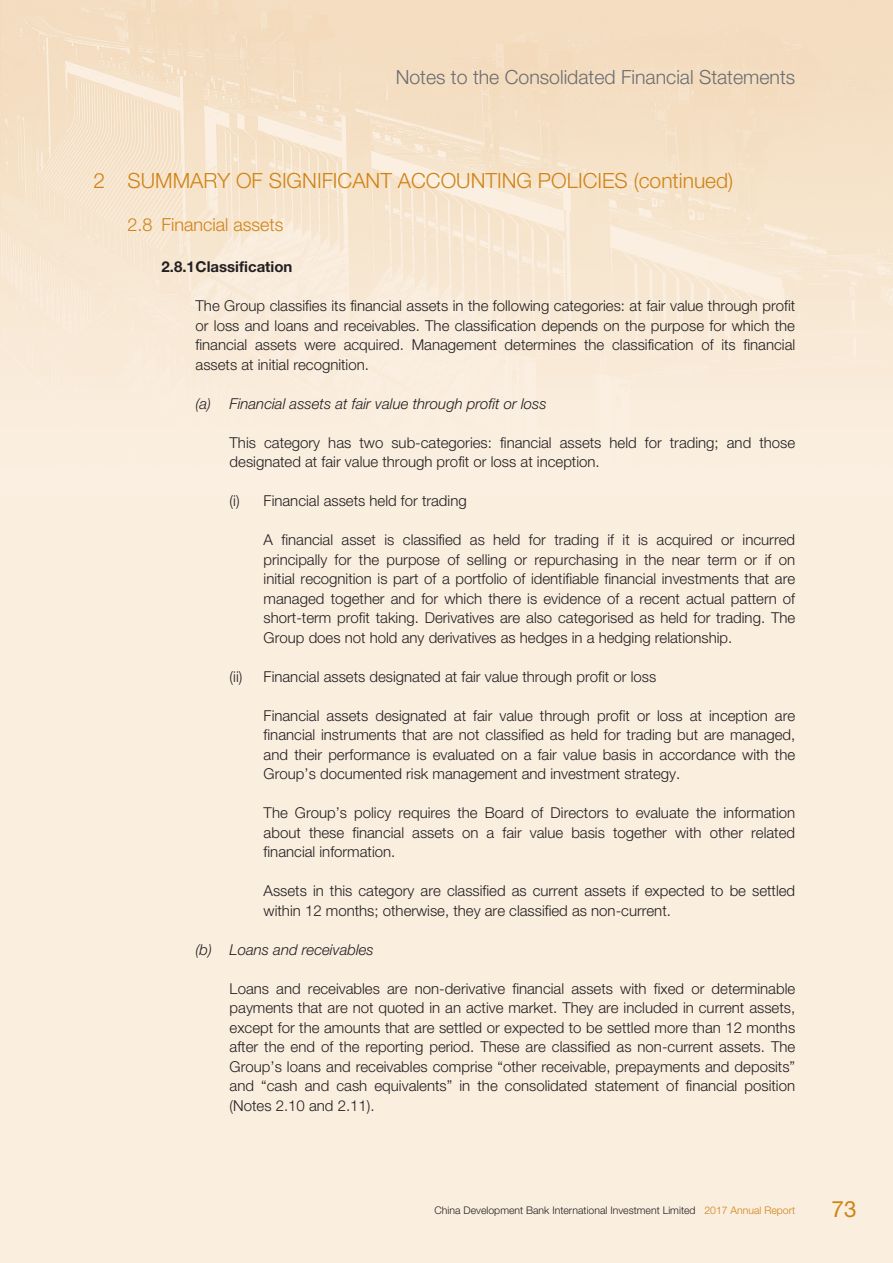
<style>
.page{position:relative;width:893px;height:1263px;background:#faeedf}
.page>*{position:absolute;margin:0;border:0;box-sizing:border-box;transform-origin:0 0}
.t1{font:22.5px "Helvetica Neue LT Std";color:#d08315}
.t2{font:300 21px "Helvetica Neue LT Std";color:#d08315}
.t3{font:300 19.5px "Helvetica Neue LT Std";color:#6c6d70}
.t4{font:300 18px "Helvetica Neue LT Std";color:#d08315}
.t5{font:300 15px/19.5px "Helvetica Neue LT Std";color:#231f20;text-align:justify}
.t6{font:italic 300 15px "Helvetica Neue LT Std";color:#231f20}
.t7{font:700 15px "Helvetica Neue LT Std";color:#231f20}
.t8{font:300 10.5px "Helvetica Neue LT Std";color:#231f20}
.s1{color:#d08315}
</style>
<div class="page">
<img style="left:0;top:0;width:893px;height:322px">
<h3 class="t3" style="left:396px;top:65px;width:401px">Notes to the Consolidated Financial Statements</h3>
<h2 class="t2" style="left:94px;top:167px;width:63px">2 Summary</h2>
<h2 class="t2" style="left:236px;top:167px;width:45px">of significant</h2>
<h2 class="t2" style="left:398px;top:167px;width:15px">accounting</h2>
<h2 class="t2" style="left:538px;top:167px;width:12px">policies</h2>
<h2 class="t2" style="left:634px;top:167px;width:101px">(continued)</h2>
<p class="t4" style="left:128px;top:214px;width:158px">2.8 Financial assets</p>
<p class="t7" style="left:162px;top:257px;width:132px">2.8.1Classification</p>
<p class="t5" style="left:196px;top:296px;width:601px">The Group classifies its financial assets in the following categories: at fair value through profit or loss and loans and receivables. The classification depends on the purpose for which the financial assets were acquired. Management determines the classification of its financial assets at initial recognition.</p>
<p class="t6" style="left:196px;top:394px;width:353px">(a) Financial assets at fair value through profit or loss</p>
<p class="t5" style="left:230px;top:432px;width:567px">This category has two sub-categories: financial assets held for trading; and those designated at fair value through profit or loss at inception.</p>
<p class="t5" style="left:230px;top:491px;width:239px">(i) Financial assets held for trading</p>
<p class="t5" style="left:264px;top:530px;width:533px">A financial asset is classified as held for trading if it is acquired or incurred principally for the purpose of selling or repurchasing in the near term or if on initial recognition is part of a portfolio of identifiable financial investments that are managed together and for which there is evidence of a recent actual pattern of short-term profit taking. Derivatives are also categorised as held for trading. The Group does not hold any derivatives as hedges in a hedging relationship.</p>
<p class="t5" style="left:230px;top:666px;width:428px">(ii) Financial assets designated at fair value through profit or loss</p>
<p class="t5" style="left:264px;top:705px;width:533px">Financial assets designated at fair value through profit or loss at inception are financial instruments that are not classified as held for trading but are managed, and their performance is evaluated on a fair value basis in accordance with the Group’s documented risk management and investment strategy.</p>
<p class="t5" style="left:264px;top:803px;width:533px">The Group’s policy requires the Board of Directors to evaluate the information about these financial assets on a fair value basis together with other related financial information.</p>
<p class="t5" style="left:264px;top:881px;width:533px">Assets in this category are classified as current assets if expected to be settled within 12 months; otherwise, they are classified as non-current.</p>
<p class="t6" style="left:196px;top:940px;width:180px">(b) Loans and receivables</p>
<p class="t5" style="left:230px;top:978px;width:567px">Loans and receivables are non-derivative financial assets with fixed or determinable payments that are not quoted in an active market. They are included in current assets, except for the amounts that are settled or expected to be settled more than 12 months after the end of the reporting period. These are classified as non-current assets. The Group’s loans and receivables comprise “other receivable, prepayments and deposits” and “cash and cash equivalents” in the consolidated statement of financial position (Notes 2.10 and 2.11).</p>
<p class="t8" style="left:435px;top:1204px;width:362px">China Development Bank International Investment Limited <span class="s1">2017 Annual Report</span></p>
<h1 class="t1" style="left:832px;top:1195px;width:27px">73</h1>
</div>
